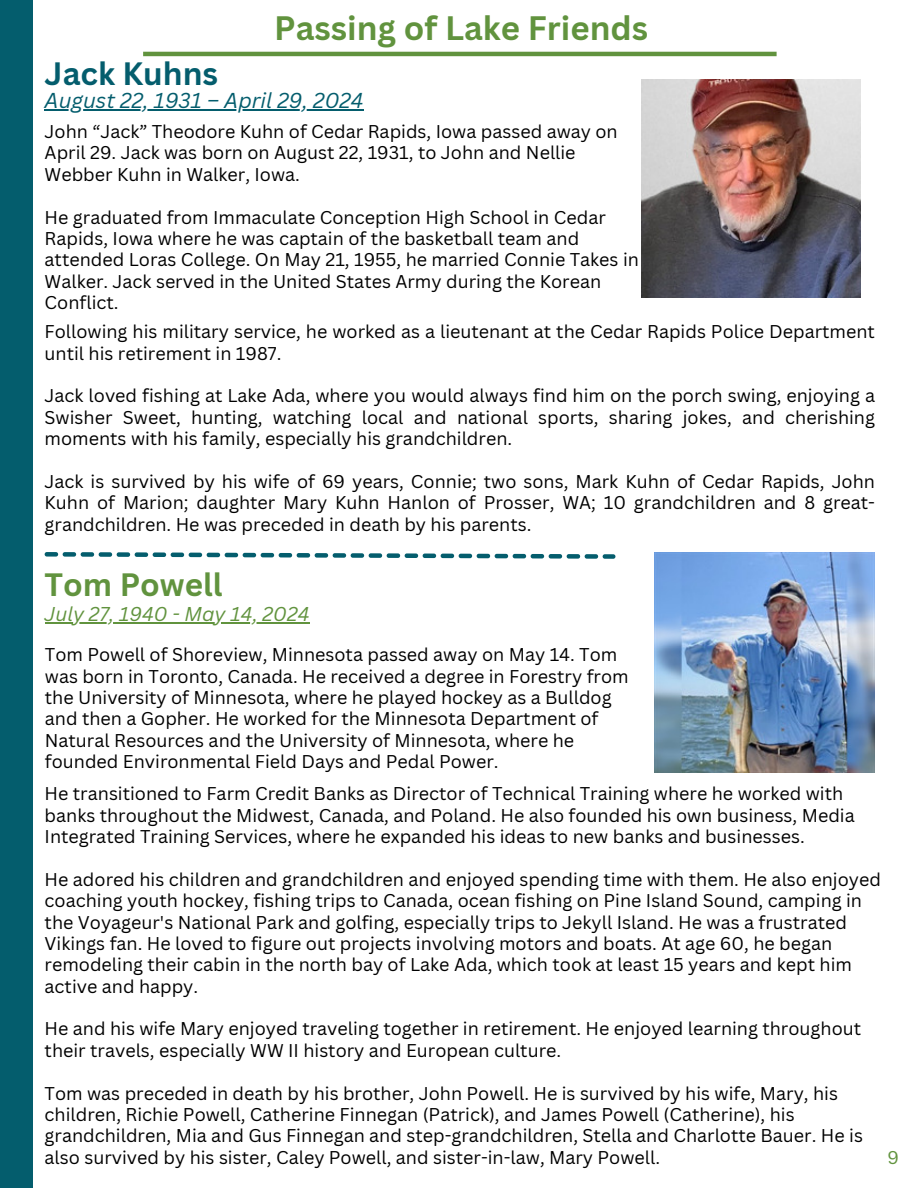
<style>
.page{position:relative;width:918px;height:1188px;background:#fff}
.page>*{position:absolute;margin:0;border:0;box-sizing:border-box;transform-origin:0 0}
.t1{font:700 33px "Canva Sans";color:#61933e}
.t2{font:700 31.5px "Canva Sans";color:#61933e}
.t3{font:700 31.5px "Canva Sans";color:#045d6d}
.t4{font:italic 21px "Canva Sans";color:#045d6d}
.t5{font:italic 19.5px "Canva Sans";color:#61933e}
.t6{font:18px/21.3px "Canva Sans";color:#000}
.t7{font:18px "Canva Sans";color:#61933e}
</style>
<div class="page">
<svg style="left:45px;top:552px;width:570px;height:7px"></svg>
<img style="left:642px;top:79px;width:218px;height:219px">
<img style="left:654px;top:552px;width:221px;height:221px">
<hr style="left:45px;top:623px;width:265px;height:1px;background:#61933e">
<hr style="left:45px;top:109px;width:319px;height:1px;background:#045d6d">
<div style="left:0;top:0;width:32px;height:1188px;background:#045d6d"></div>
<hr style="left:143px;top:52px;width:634px;height:4px;background:#61933e">
<h1 class="t1" style="left:274px;top:5px;width:376px">Passing of Lake Friends</h1>
<p class="t3" style="left:45px;top:52px;width:175px">Jack Kuhns</p>
<h2 class="t4" style="left:45px;top:86px;width:320px">August 22, 1931 – April 29, 2024</h2>
<p class="t6" style="left:45px;top:120px;width:575px">John “Jack” Theodore Kuhn of Cedar Rapids, Iowa passed away on<br>April 29. Jack was born on August 22, 1931, to John and Nellie<br>Webber Kuhn in Walker, Iowa.</p>
<p class="t6" style="left:45px;top:206px;width:596px">He graduated from Immaculate Conception High School in Cedar Rapids, Iowa where he was captain of the basketball team and attended Loras College. On May 21, 1955, he married Connie Takes in Walker. Jack served in the United States Army during the Korean Conflict.</p>
<p class="t6" style="left:45px;top:321px;width:832px">Following his military service, he worked as a lieutenant at the Cedar Rapids Police Department until his retirement in 1987.</p>
<p class="t6" style="left:45px;top:385px;width:832px;text-align:justify">Jack loved fishing at Lake Ada, where you would always find him on the porch swing, enjoying a Swisher Sweet, hunting, watching local and national sports, sharing jokes, and cherishing moments with his family, especially his grandchildren.</p>
<p class="t6" style="left:45px;top:470px;width:832px;text-align:justify">Jack is survived by his wife of 69 years, Connie; two sons, Mark Kuhn of Cedar Rapids, John Kuhn of Marion; daughter Mary Kuhn Hanlon of Prosser, WA; 10 grandchildren and 8 great&shy;grandchildren. He was preceded in death by his parents.</p>
<p class="t2" style="left:45px;top:562px;width:179px">Tom Powell</p>
<p class="t5" style="left:45px;top:601px;width:266px">July 27, 1940 - May 14, 2024</p>
<p class="t6" style="left:45px;top:644px;width:585px">Tom Powell of Shoreview, Minnesota passed away on May 14. Tom was born in Toronto, Canada. He received a degree in Forestry from the University of Minnesota, where he played hockey as a Bulldog and then a Gopher. He worked for the Minnesota Department of Natural Resources and the University of Minnesota, where he founded Environmental Field Days and Pedal Power.</p>
<p class="t6" style="left:45px;top:783px;width:800px">He transitioned to Farm Credit Banks as Director of Technical Training where he worked with</p>
<p class="t6" style="left:45px;top:804px;width:812px">banks throughout the Midwest, Canada, and Poland. He also founded his own business, Media<br>Integrated Training Services, where he expanded his ideas to new banks and businesses.</p>
<p class="t6" style="left:45px;top:868px;width:838px">He adored his children and grandchildren and enjoyed spending time with them. He also enjoyed</p>
<p class="t6" style="left:45px;top:890px;width:819px">coaching youth hockey, fishing trips to Canada, ocean fishing on Pine Island Sound, camping in the Voyageur's National Park and golfing, especially trips to Jekyll Island. He was a frustrated Vikings fan. He loved to figure out projects involving motors and boats. At age 60, he began remodeling their cabin in the north bay of Lake Ada, which took at least 15 years and kept him active and happy.</p>
<p class="t6" style="left:45px;top:1018px;width:818px">He and his wife Mary enjoyed traveling together in retirement. He enjoyed learning throughout</p>
<p class="t6" style="left:45px;top:1039px;width:518px">their travels, especially WW II history and European culture.</p>
<p class="t6" style="left:45px;top:1082px;width:795px">Tom was preceded in death by his brother, John Powell. He is survived by his wife, Mary, his</p>
<p class="t6" style="left:45px;top:1103px;width:820px">children, Richie Powell, Catherine Finnegan (Patrick), and James Powell (Catherine), his grandchildren, Mia and Gus Finnegan and step-grandchildren, Stella and Charlotte Bauer. He is also survived by his sister, Caley Powell, and sister-in-law, Mary Powell.</p>
<p class="t7" style="left:887px;top:1145px;width:13px">9</p>
</div>
